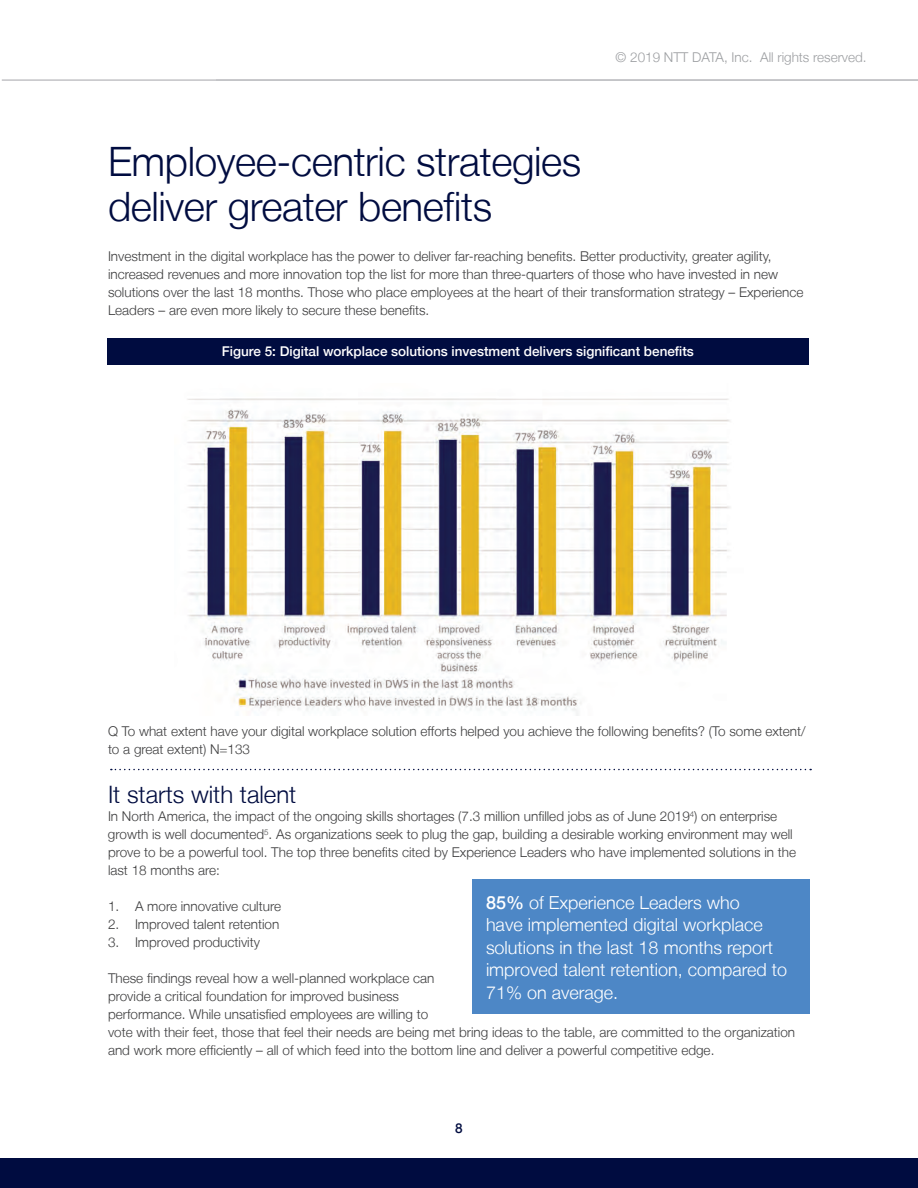
<style>
.page{position:relative;width:918px;height:1188px;background:#fff}
.page>*{position:absolute;margin:0;border:0;box-sizing:border-box;transform-origin:0 0}
.t1{font:300 40.5px/45px "Helvetica Neue LT";letter-spacing:-.01em;color:#000c40}
.t2{font:300 24px "Helvetica Neue LT";color:#000c40}
.t3{font:300 18px/22.5px "Helvetica Neue LT";color:#fff}
.t4{font:300 13.5px/18px "Helvetica Neue LT";color:#3e3e3f}
.t5{font:500 13.5px "Helvetica Neue LT";color:#fff}
.t6{font:300 13.5px "Helvetica Neue LT";color:#9d9fa2}
.t7{font:500 13.5px "Helvetica Neue LT";color:#000c40}
.s1{font-weight:500}
</style>
<div class="page">
<hr style="left:2px;top:79px;width:916px;height:2px;background:#c2c3c6">
<div style="left:0;top:1158px;width:918px;height:30px;background:#000c40"></div>
<div style="left:107px;top:338px;width:702px;height:27px;background:#000c40"></div>
<svg style="left:111px;top:769px;width:700px;height:1px"></svg>
<div style="left:472px;top:879px;width:338px;height:135px;background:#4d87c6"></div>
<img style="left:187px;top:398px;width:544px;height:317px">
<p class="t6" style="left:616px;top:49px;width:253px">© 2019 NTT DATA, Inc. All rights reserved.</p>
<h1 class="t1" style="left:108px;top:138px;width:475px">Employee-centric strategies deliver greater benefits</h1>
<p class="t4" style="left:108px;top:247px;width:697px">Investment in the digital workplace has the power to deliver far-reaching benefits. Better productivity, greater agility, increased revenues and more innovation top the list for more than three-quarters of those who have invested in new solutions over the last 18 months. Those who place employees at the heart of their transformation strategy – Experience Leaders – are even more likely to secure these benefits.</p>
<p class="t5" style="left:222px;top:344px;width:473px">Figure 5: Digital workplace solutions investment delivers significant benefits</p>
<p class="t4" style="left:108px;top:722px;width:699px">Q To what extent have your digital workplace solution efforts helped you achieve the following benefits? (To some extent/ to a great extent) N=133</p>
<h2 class="t2" style="left:108px;top:780px;width:190px">It starts with talent</h2>
<p class="t4" style="left:108px;top:807px;width:690px">In North America, the impact of the ongoing skills shortages (7.3 million unfilled jobs as of June 2019<sup>4</sup>) on enterprise growth is well documented<sup>5</sup>. As organizations seek to plug the gap, building a desirable working environment may well prove to be a powerful tool. The top three benefits cited by Experience Leaders who have implemented solutions in the last 18 months are:</p>
<p class="t4" style="left:108px;top:897px;width:175px">1. A more innovative culture</p>
<p class="t4" style="left:108px;top:915px;width:173px">2. Improved talent retention</p>
<p class="t4" style="left:108px;top:933px;width:154px">3. Improved productivity</p>
<p class="t4" style="left:108px;top:969px;width:689px">These findings reveal how a well-planned workplace can<br>provide a critical foundation for improved business<br>performance. While unsatisfied employees are willing to<br>vote with their feet, those that feel their needs are being met bring ideas to the table, are committed to the organization and work more efficiently – all of which feed into the bottom line and deliver a powerful competitive edge.</p>
<h3 class="t3" style="left:486px;top:891px;width:303px"><span class="s1">85%</span> of Experience Leaders who<br>have implemented digital workplace solutions in the last 18 months report improved talent retention, compared to<br>71% on average.</h3>
<p class="t7" style="left:455px;top:1121px;width:9px">8</p>
</div>
